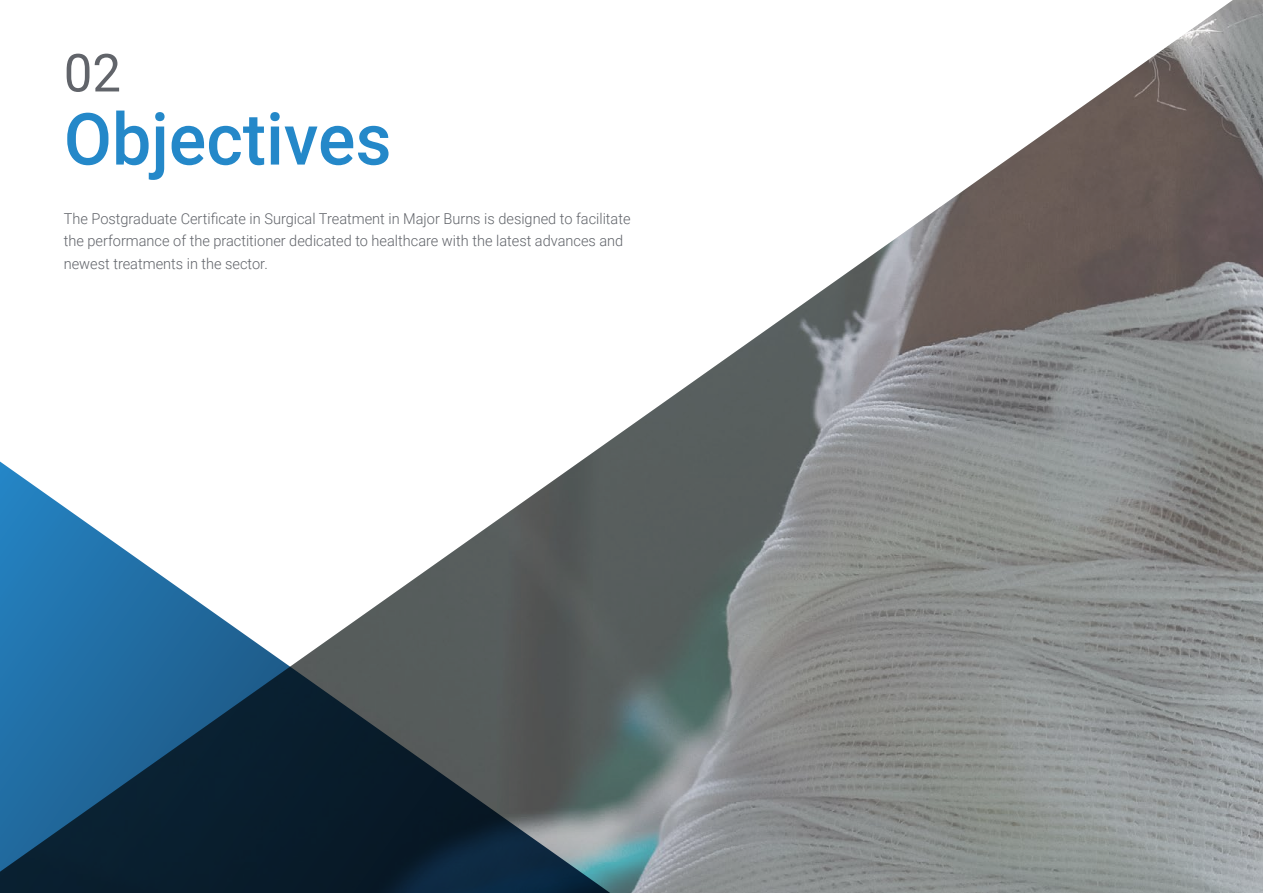
<style>
.page{position:relative;width:1263px;height:893px;background:#fff}
.page>*{position:absolute;margin:0;border:0;box-sizing:border-box;transform-origin:0 0}
.t1{font:500 72px "Roboto";color:#2488c9}
.t2{font:52.5px "Roboto";color:#61646a}
.t3{font:300 15px/22.5px "Roboto";color:#61646a}
</style>
<div class="page">
<img style="left:602px;top:0;width:661px;height:893px">
<svg style="left:0;top:446px;width:640px;height:447px"></svg>
<h2 class="t2" style="left:64px;top:36px;width:59px">02</h2>
<h1 class="t1" style="left:64px;top:89px;width:329px">Objectives</h1>
<p class="t3" style="left:64px;top:207px;width:568px">The Postgraduate Certificate in Surgical Treatment in Major Burns is designed to facilitate the performance of the practitioner dedicated to healthcare with the latest advances and newest treatments in the sector.</p>
</div>
